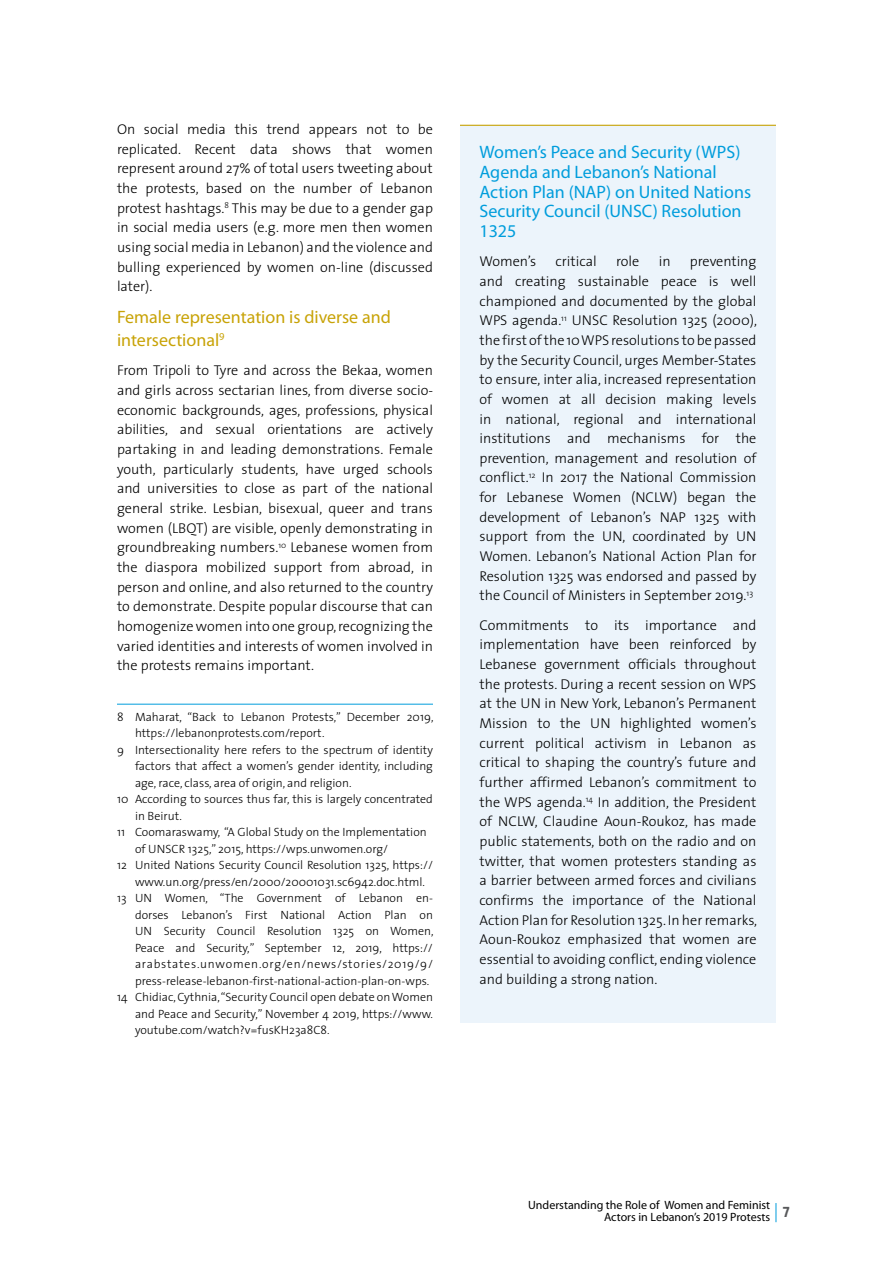
<style>
.page{position:relative;width:893px;height:1263px;background:#fff}
.page>*{position:absolute;margin:0;border:0;box-sizing:border-box;transform-origin:0 0}
.t1{font:18px/19.6px "Myriad Pro";color:#009ddc}
.t2{font:18px/22.5px "Myriad Pro";color:#c8a307}
.t3{font:300 14.25px/19.6px "The Sans";color:#000;text-align:justify}
.t4{font:300 12px "The Sans";color:#000}
.t5{font:12px/12px "Myriad Pro";color:#000}
.t6{font:300 12px "The Sans";letter-spacing:.065em;color:#000}
</style>
<div class="page">
<svg style="left:776px;top:1203px;width:1px;height:19px"></svg>
<div style="left:460px;top:125px;width:316px;height:897px;background:#ecf4fb"></div>
<hr style="left:117px;top:704px;width:316px;height:1px;background:#009ddc">
<hr style="left:460px;top:125px;width:316px;height:1px;background:#c8a307">
<p class="t3" style="left:117px;top:119px;width:317px">On social media this trend appears not to be replicated. Recent data shows that women represent around 27% of total users tweeting about the protests, based on the number of Lebanon protest hashtags.<sup>8</sup> This may be due to a gender gap in social media users (e.g. more men then women using social media in Lebanon) and the violence and bulling experienced by women on-line (discussed later).</p>
<p class="t2" style="left:117px;top:306px;width:275px">Female representation is diverse and intersectional<sup>9</sup></p>
<p class="t3" style="left:117px;top:360px;width:317px">From Tripoli to Tyre and across the Bekaa, women and girls across sectarian lines, from diverse socio&shy;economic backgrounds, ages, professions, physical abilities, and sexual orientations are actively partaking in and leading demonstrations. Female youth, particularly students, have urged schools and universities to close as part of the national general strike. Lesbian, bisexual, queer and trans women (LBQT) are visible, openly demonstrating in groundbreaking numbers.<sup>10</sup> Lebanese women from the diaspora mobilized support from abroad, in person and online, and also returned to the country to demonstrate. Despite popular discourse that can homogenize women into one group, recognizing the varied identities and interests of women involved in the protests remains important. <sup>11</sup></p>
<p class="t4" style="left:117px;top:707px;width:318px">8 Maharat, “Back to Lebanon Protests,” December 2019,</p>
<p class="t4" style="left:135px;top:723px;width:191px">https://lebanonprotests.com/report.</p>
<p class="t4" style="left:117px;top:740px;width:317px">9 Intersectionality here refers to the spectrum of identity</p>
<p class="t4" style="left:135px;top:756px;width:299px">factors that affect a women’s gender identity, including</p>
<p class="t4" style="left:135px;top:773px;width:218px">age, race, class, area of origin, and religion.</p>
<p class="t4" style="left:117px;top:789px;width:317px">10 According to sources thus far, this is largely concentrated</p>
<p class="t4" style="left:135px;top:806px;width:48px">in Beirut.</p>
<p class="t4" style="left:117px;top:822px;width:311px">11 Coomaraswamy, “A Global Study on the Implementation</p>
<p class="t4" style="left:135px;top:839px;width:255px">of UNSCR 1325,” 2015, https://wps.unwomen.org/</p>
<p class="t4" style="left:117px;top:855px;width:317px">12 United Nations Security Council Resolution 1325, https://</p>
<p class="t4" style="left:135px;top:872px;width:291px">www.un.org/press/en/2000/20001031.sc6942.doc.html.</p>
<p class="t4" style="left:117px;top:888px;width:317px">13 UN Women, “The Government of Lebanon en-</p>
<p class="t4" style="left:135px;top:905px;width:299px">dorses Lebanon’s First National Action Plan on</p>
<p class="t4" style="left:135px;top:921px;width:300px">UN Security Council Resolution 1325 on Women,</p>
<p class="t4" style="left:135px;top:938px;width:299px">Peace and Security,” September 12, 2019, https://</p>
<p class="t6" style="left:135px;top:954px;width:300px">arabstates.unwomen.org/en/news/stories/2019/9/</p>
<p class="t4" style="left:135px;top:971px;width:296px">press-release-lebanon-first-national-action-plan-on-wps.</p>
<p class="t4" style="left:117px;top:987px;width:317px">14 Chidiac, Cythnia, “Security Council open debate on Women</p>
<p class="t4" style="left:135px;top:1004px;width:299px">and Peace and Security,” November 4 2019, https://www.</p>
<p class="t4" style="left:135px;top:1020px;width:196px">youtube.com/watch?v=fusKH23a8C8.</p>
<p class="t1" style="left:479px;top:142px;width:273px">Women’s Peace and Security (WPS)<br>Agenda and Lebanon’s National<br>Action Plan (NAP) on United Nations<br>Security Council (UNSC) Resolution<br>1325</p>
<p class="t3" style="left:479px;top:251px;width:58px">Women’s</p>
<p class="t3" style="left:556px;top:251px;width:43px">critical</p>
<p class="t3" style="left:616px;top:251px;width:25px">role</p>
<p class="t3" style="left:659px;top:251px;width:13px">in</p>
<p class="t3" style="left:479px;top:251px;width:279px;text-indent:210px">preventing and creating sustainable peace is well championed and documented by the global WPS agenda.<sup>11</sup> UNSC Resolution 1325 (2000), the first of the 10 WPS resolutions to be passed by the Security Council, urges Member-States to ensure, inter alia, increased representation of women at all decision making levels in national, regional and international institutions and mechanisms for the prevention, management and resolution of conflict.<sup>12</sup> In 2017 the National Commission for Lebanese Women (NCLW) began the development of Lebanon’s NAP 1325 with support from the UN, coordinated by UN Women. Lebanon’s National Action Plan for Resolution 1325 was endorsed and passed by the Council of Ministers in September 2019.<sup>13</sup></p>
<p class="t3" style="left:479px;top:615px;width:279px">Commitments to its importance and implementation have been reinforced by Lebanese government officials throughout the protests. During a recent session on WPS at the UN in New York, Lebanon’s Permanent Mission to the UN highlighted women’s current political activism in Lebanon as critical to shaping the country’s future and further affirmed Lebanon’s commitment to the WPS agenda.<sup>14</sup> In addition, the President of NCLW, Claudine Aoun-Roukoz, has made public statements, both on the radio and on twitter, that women protesters standing as a barrier between armed forces and civilians confirms the importance of the National Action Plan for Resolution 1325. In her remarks, Aoun-Roukoz emphasized that women are essential to avoiding conflict, ending violence and building a strong nation.</p>
<p class="t5" style="left:604px;top:1199px;width:187px;text-indent:-76px">Understanding the Role of Women and Feminist<br>Actors in Lebanon’s 2019 Protests <sup>7</sup></p>
</div>
